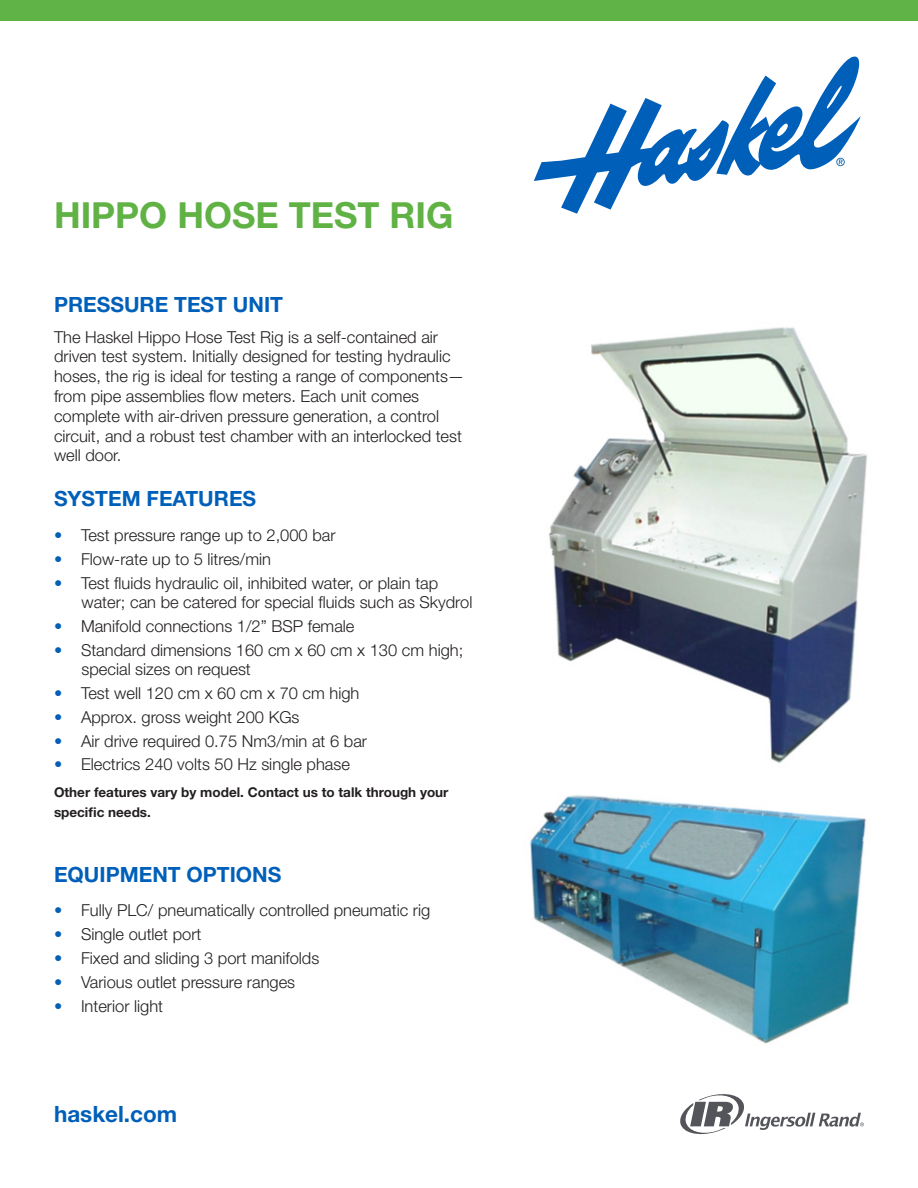
<style>
.page{position:relative;width:918px;height:1188px;background:#fff}
.page>*{position:absolute;margin:0;border:0;box-sizing:border-box;transform-origin:0 0}
.t1{font:700 36px "Helvetica Neue LT Std";color:#60b245}
.Subhead{font:700 22.5px "Helvetica Neue LT Std";color:#005fb9}
.Subhead-2{font:700 21px "Helvetica Neue LT Std";color:#005fb9}
.Body{font:300 16.5px/19.8px "Helvetica Neue LT Std";color:#231f20}
.Body-2{font:700 13.5px "Helvetica Neue LT Std";color:#231f20}
.s1{color:#005fb9}
</style>
<div class="page">
<div style="left:0;top:0;width:918px;height:21px;background:#60b346"></div>
<svg style="left:534px;top:56px;width:327px;height:158px"></svg>
<svg style="left:680px;top:1094px;width:184px;height:40px"></svg>
<img style="left:549px;top:327px;width:318px;height:436px">
<img style="left:530px;top:795px;width:336px;height:249px">
<p class="t1" style="left:54px;top:193px;width:401px">HIPPO HOSE TEST RIG</p>
<p class="Subhead-2" style="left:54px;top:291px;width:231px">PRESSURE TEST UNIT</p>
<p class="Body" style="left:54px;top:326px;width:412px">The Haskel Hippo Hose Test Rig is a self-contained air driven test system. Initially designed for testing hydraulic hoses, the rig is ideal for testing a range of components— from pipe assemblies flow meters. Each unit comes complete with air-driven pressure generation, a control circuit, and a robust test chamber with an interlocked test well door.</p>
<p class="Subhead-2" style="left:54px;top:486px;width:204px">SYSTEM FEATURES</p>
<p class="Body" style="left:54px;top:525px;width:283px"><span class="s1">•</span> Test pressure range up to 2,000 bar</p>
<p class="Body" style="left:54px;top:549px;width:219px"><span class="s1">•</span> Flow-rate up to 5 litres/min</p>
<p class="Body" style="left:82px;top:573px;width:392px;text-indent:-28px"><span class="s1">•</span> Test fluids hydraulic oil, inhibited water, or plain tap water; can be catered for special fluids such as Skydrol</p>
<p class="Body" style="left:54px;top:616px;width:302px"><span class="s1">•</span> Manifold connections 1/2” BSP female</p>
<p class="Body" style="left:82px;top:640px;width:383px;text-indent:-28px"><span class="s1">•</span> Standard dimensions 160 cm x 60 cm x 130 cm high; special sizes on request</p>
<p class="Body" style="left:54px;top:683px;width:307px"><span class="s1">•</span> Test well 120 cm x 60 cm x 70 cm high</p>
<p class="Body" style="left:54px;top:707px;width:247px"><span class="s1">•</span> Approx. gross weight 200 KGs</p>
<p class="Body" style="left:54px;top:731px;width:315px"><span class="s1">•</span> Air drive required 0.75 Nm3/min at 6 bar</p>
<p class="Body" style="left:54px;top:754px;width:297px"><span class="s1">•</span> Electrics 240 volts 50 Hz single phase</p>
<p class="Body-2" style="left:54px;top:784px;width:396px">Other features vary by model. Contact us to talk through your</p>
<p class="Body-2" style="left:54px;top:804px;width:98px">specific needs.</p>
<p class="Subhead-2" style="left:54px;top:861px;width:229px">EQUIPMENT OPTIONS</p>
<p class="Body" style="left:54px;top:900px;width:378px"><span class="s1">•</span> Fully PLC/ pneumatically controlled pneumatic rig</p>
<p class="Body" style="left:54px;top:924px;width:149px"><span class="s1">•</span> Single outlet port</p>
<p class="Body" style="left:54px;top:948px;width:267px"><span class="s1">•</span> Fixed and sliding 3 port manifolds</p>
<p class="Body" style="left:54px;top:972px;width:243px"><span class="s1">•</span> Various outlet pressure ranges</p>
<p class="Body" style="left:54px;top:996px;width:111px"><span class="s1">•</span> Interior light</p>
<p class="Subhead" style="left:54px;top:1100px;width:125px">haskel.com</p>
</div>
